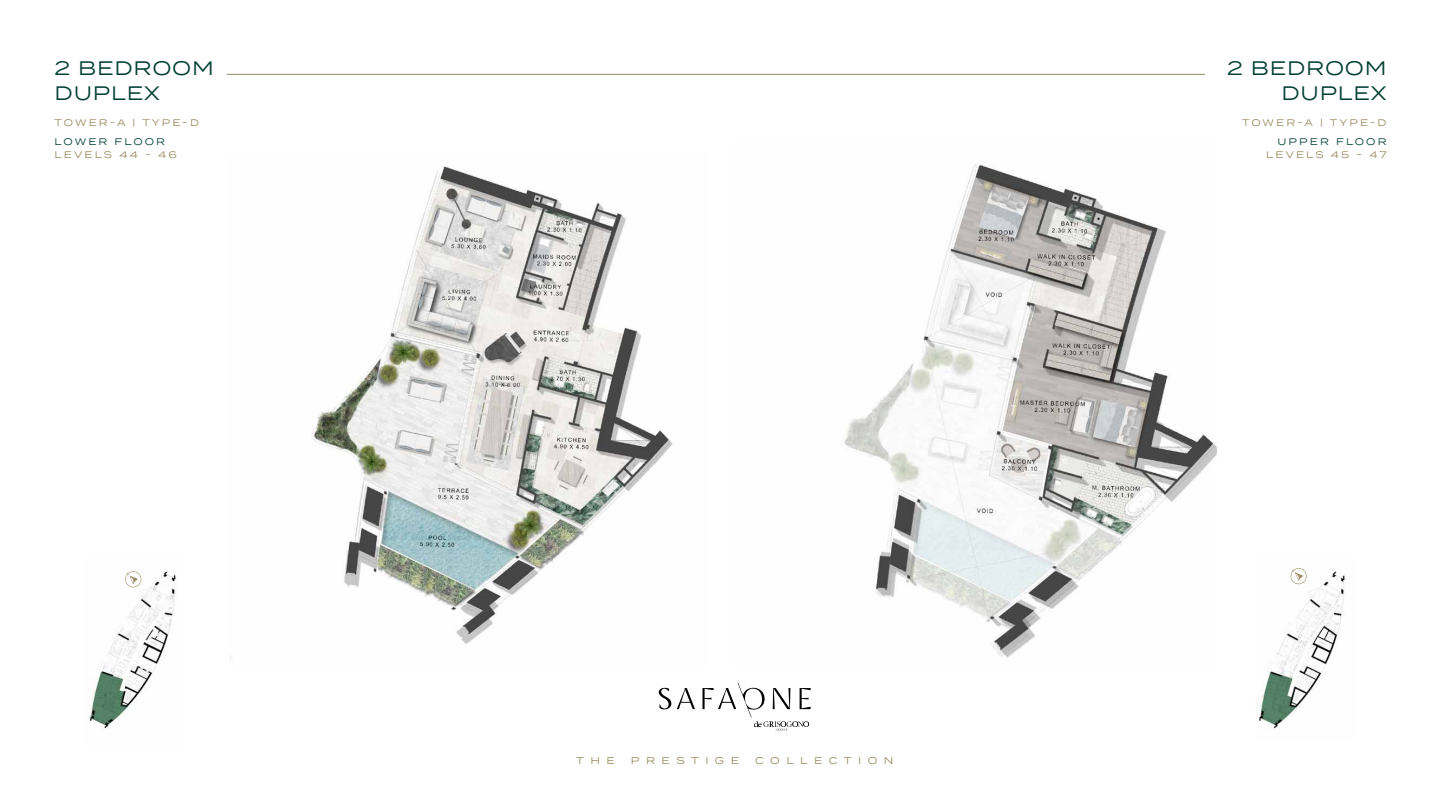
<style>
.page{position:relative;width:1440px;height:810px;background:#fff}
.page>*{position:absolute;margin:0;border:0;box-sizing:border-box;transform-origin:0 0}
.t1{font:19.5px/24.9px "Termina";letter-spacing:.04em;color:#003f32;text-align:right}
.t2{font:9.82px "Termina";letter-spacing:.66em;color:#988b61}
.t3{font:9.52px "Termina";letter-spacing:.22em;color:#988b61}
.t4{font:9.52px "Termina";letter-spacing:.22em;color:#003f32}
</style>
<div class="page">
<img style="left:230px;top:166px;width:443px;height:496px">
<img style="left:844px;top:164px;width:372px;height:494px">
<img style="left:89px;top:571px;width:87px;height:158px">
<img style="left:1256px;top:571px;width:89px;height:159px">
<svg style="left:1290px;top:568px;width:18px;height:17px"></svg>
<svg style="left:125px;top:571px;width:17px;height:17px"></svg>
<hr style="left:227px;top:74px;width:978px;height:1px;background:#988b61">
<svg style="left:703px;top:682px;width:108px;height:49px"></svg>
<svg style="left:659px;top:688px;width:36px;height:22px"></svg>
<h1 class="t1" style="left:55px;top:57px;width:161px;text-align:left">2 BEDROOM<br>DUPLEX</h1>
<p class="t3" style="left:55px;top:118px;width:146px">TOWER-A | TYPE-D</p>
<p class="t4" style="left:55px;top:137px;width:112px">LOWER FLOOR</p>
<p class="t3" style="left:55px;top:150px;width:124px">LEVELS 44 - 46</p>
<p class="t2" style="left:576px;top:756px;width:40px">THE</p>
<p class="t2" style="left:631px;top:756px;width:110px">PRESTIGE</p>
<p class="t2" style="left:755px;top:756px;width:140px">COLLECTION</p>
<h1 class="t1" style="left:1227px;top:57px;width:161px">2 BEDROOM<br>DUPLEX</h1>
<p class="t3" style="left:1242px;top:118px;width:146px">TOWER-A | TYPE-D</p>
<p class="t4" style="left:1278px;top:137px;width:111px">UPPER FLOOR</p>
<p class="t3" style="left:1266px;top:150px;width:122px">LEVELS 45 - 47</p>
</div>
